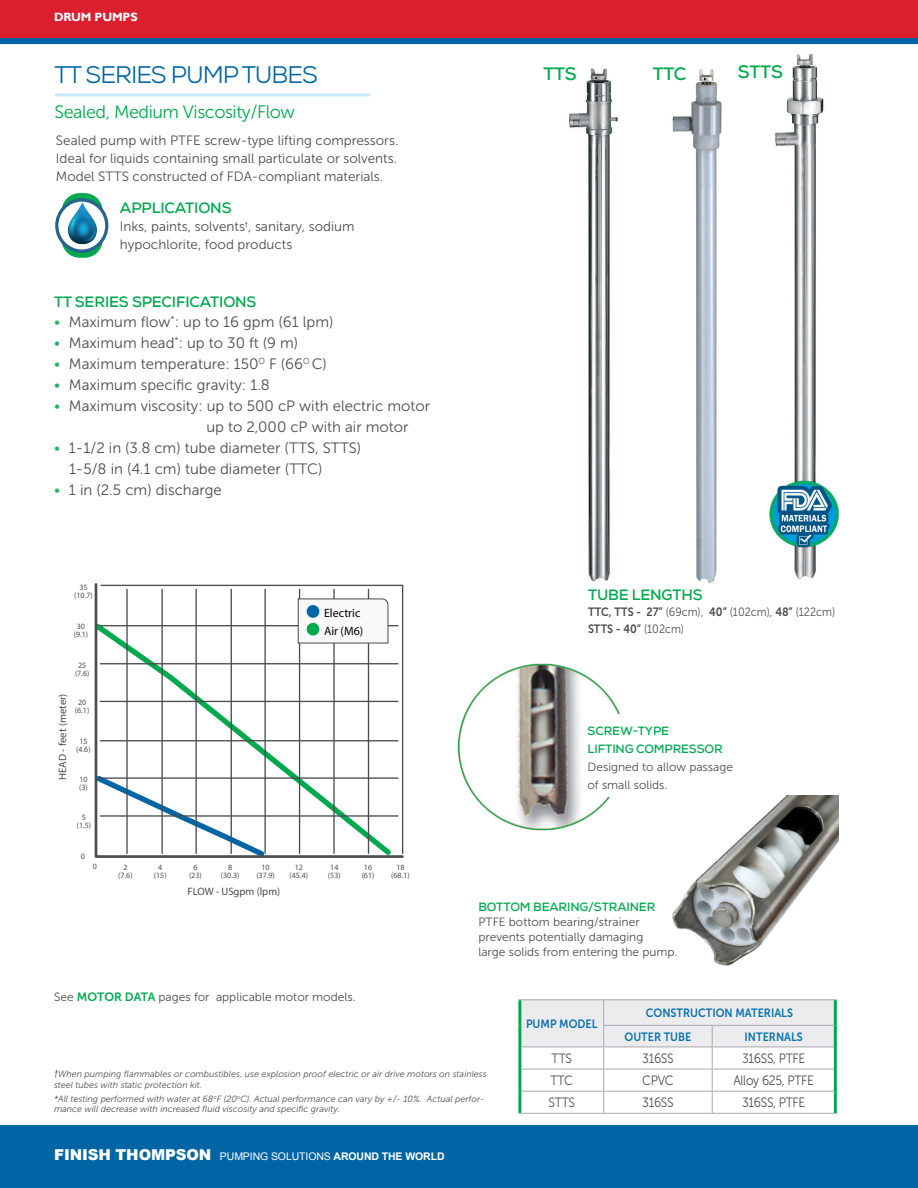
<style>
.page{position:relative;width:918px;height:1188px;background:#fff}
.page>*{position:absolute;margin:0;border:0;box-sizing:border-box;transform-origin:0 0}
.Quotes{font:24px "Nexa";letter-spacing:-.04em;color:#0065a4}
.Quotes-2{font:18px "Museo Sans 300";letter-spacing:-.025em;color:#00a94e}
.Quotes-3{font:700 18px "Nexa";letter-spacing:-.01em;color:#00a94e}
.t1{font:15px "Museo Sans 300";color:#4b4c4d}
.Quotes-4{font:700 15px "Nexa";letter-spacing:-.01em;color:#00a94e}
.t2{font:13.5px/18px "Museo Sans 300";color:#4b4c4d;text-align:justify}
.t3{font:13.5px "Museo Sans 300";letter-spacing:-.025em;color:#4b4c4d;scale:.9 1}
.t4{font:13.5px "Museo Sans 300";color:#4b4c4d;scale:.9 1}
.t5{font:300 12.15px/18px "Nexa";color:#050504}
.t6{font:12px/18px "Museo Sans 300";color:#4b4c4d}
.t7{font:12px/16.5px "Museo Sans 300";color:#4b4c4d;scale:.9 1}
.Quotes-5{font:700 12px "Nexa";letter-spacing:-.01em;color:#00a94e}
.t8{font:12px "Museo Sans 700";color:#0b73ae;scale:.9 1}
.t9{font:700 12px "Gill Sans";letter-spacing:-.01em;color:#fff}
.t10{font:800 10.8px "Nexa";color:#4b4c4d}
.t11{font:800 10.65px "Nexa";color:#4b4c4d}
.t12{font:10.5px "Arial";letter-spacing:-.01em;color:#fff}
.t13{font:italic 9px/10.5px "Museo Sans 300";color:#4b4c4d}
.t14{font:300 8.1px/8.1px "Nexa";color:#4b4c4d;text-align:center}
.t15{font:800 8.1px "Nexa";color:#4b4c4d}
.s1{color:#1eb261}
.s2{font-weight:800}
.s3{font-family:"Museo Sans 700";color:#00a94e}
.s4{font-family:"Museo Sans 700"}
.s5{font-size:10.5px}
.s6{font-weight:900;font-size:15px}
.s7{font-weight:700}
</style>
<div class="page">
<div style="left:0;top:0;width:918px;height:38px;background:#dc1f2f"></div>
<div style="left:0;top:1125px;width:918px;height:63px;background:#0065a4"></div>
<div style="left:0;top:38px;width:918px;height:6px;background:#0065a4"></div>
<img style="left:775px;top:54px;width:49px;height:525px">
<hr style="left:56px;top:93px;width:313px;height:3px;background:#c6eafa">
<img style="left:569px;top:68px;width:50px;height:514px">
<img style="left:672px;top:69px;width:50px;height:515px">
<hr style="left:518px;top:1000px;width:3px;height:25px;background:#00a94e">
<hr style="left:518px;top:1025px;width:3px;height:22px;background:#00a94e">
<hr style="left:518px;top:1047px;width:3px;height:22px;background:#00a94e">
<hr style="left:518px;top:1069px;width:3px;height:22px;background:#00a94e">
<hr style="left:518px;top:1091px;width:3px;height:22px;background:#00a94e">
<hr style="left:518px;top:999px;width:86px;height:1px;background:#a8a9ad">
<hr style="left:604px;top:999px;width:108px;height:1px;background:#a8a9ad">
<hr style="left:712px;top:999px;width:125px;height:1px;background:#a8a9ad">
<svg style="left:520px;top:1000px;width:314px;height:113px"></svg>
<hr style="left:518px;top:1113px;width:86px;height:1px;background:#a8a9ad">
<hr style="left:604px;top:1113px;width:108px;height:1px;background:#a8a9ad">
<hr style="left:712px;top:1113px;width:125px;height:1px;background:#a8a9ad">
<hr style="left:834px;top:1000px;width:3px;height:25px;background:#00a94e">
<hr style="left:834px;top:1025px;width:3px;height:22px;background:#00a94e">
<hr style="left:834px;top:1047px;width:3px;height:22px;background:#00a94e">
<hr style="left:834px;top:1069px;width:3px;height:22px;background:#00a94e">
<hr style="left:834px;top:1091px;width:3px;height:22px;background:#00a94e">
<div style="left:62px;top:193px;width:41px;height:65px;background:#00a94e;border-radius:18px"></div>
<svg style="left:55px;top:198px;width:53px;height:55px"></svg>
<img style="left:62px;top:199px;width:39px;height:49px">
<img style="left:769px;top:475px;width:70px;height:78px">
<svg style="left:94px;top:583px;width:310px;height:275px"></svg>
<hr style="left:100px;top:701px;width:298px;height:1px;background:#4b4c4d">
<hr style="left:264px;top:589px;width:2px;height:264px;background:#4b4c4d">
<hr style="left:299px;top:589px;width:1px;height:264px;background:#4b4c4d">
<hr style="left:333px;top:589px;width:2px;height:264px;background:#4b4c4d">
<hr style="left:368px;top:589px;width:1px;height:264px;background:#4b4c4d">
<svg style="left:298px;top:598px;width:91px;height:46px"></svg>
<div style="left:307px;top:605px;width:12px;height:13px;background:#0065a4;border-radius:50%"></div>
<div style="left:307px;top:623px;width:12px;height:13px;background:#00a94e;border-radius:50%"></div>
<hr style="left:100px;top:777px;width:298px;height:2px;background:#4b4c4d">
<hr style="left:100px;top:663px;width:298px;height:1px;background:#4b4c4d">
<img style="left:457px;top:663px;width:163px;height:168px">
<div style="left:588px;top:715px;width:149px;height:82px;background:#fff"></div>
<img style="left:672px;top:796px;width:166px;height:170px">
<h3 class="t9" style="left:54px;top:10px;width:85px">DRUM PUMPS</h3>
<p class="Quotes" style="left:55px;top:60px;width:265px">TT SERIES PUMP TUBES</p>
<p class="Quotes-2" style="left:54px;top:102px;width:242px">Sealed, Medium Viscosity/Flow</p>
<p class="t2" style="left:56px;top:131px;width:344px">Sealed pump with PTFE screw-type lifting compressors.<br>Ideal for liquids containing small particulate or solvents.<br>Model STTS constructed of FDA-compliant materials.</p>
<p class="Quotes-4" style="left:120px;top:198px;width:113px">APPLICATIONS</p>
<p class="t2" style="left:120px;top:218px;width:236px">Inks, paints, solvents<sup>†</sup>, sanitary, sodium hypochlorite, food products</p>
<p class="Quotes-4" style="left:54px;top:292px;width:204px">TT SERIES SPECIFICATIONS</p>
<p class="t1" style="left:54px;top:313px;width:281px"><span class="s1">•</span> Maximum flow<sup>*</sup>: up to 16 gpm (61 lpm)</p>
<p class="t1" style="left:54px;top:334px;width:246px"><span class="s1">•</span> Maximum head<sup>*</sup>: up to 30 ft (9 m)</p>
<p class="t1" style="left:54px;top:355px;width:274px"><span class="s1">•</span> Maximum temperature: 150<sup>O</sup> F (66<sup>O</sup> C)</p>
<p class="t1" style="left:54px;top:376px;width:217px"><span class="s1">•</span> Maximum specific gravity: 1.8</p>
<p class="t1" style="left:54px;top:397px;width:378px"><span class="s1">•</span> Maximum viscosity: up to 500 cP with electric motor</p>
<p class="t1" style="left:206px;top:418px;width:204px">up to 2,000 cP with air motor</p>
<p class="t1" style="left:54px;top:439px;width:309px"><span class="s1">•</span> 1-1/2 in (3.8 cm) tube diameter (TTS, STTS)</p>
<p class="t1" style="left:69px;top:460px;width:255px">1-5/8 in (4.1 cm) tube diameter (TTC)</p>
<p class="t1" style="left:54px;top:481px;width:169px"><span class="s1">•</span> 1 in (2.5 cm) discharge</p>
<p class="t14" style="left:74px;top:583px;width:20px"><span class="s2">35 </span>(10.7)</p>
<p class="t14" style="left:74px;top:622px;width:16px"><span class="s2">30 </span>(9.1)</p>
<p class="t11" style="left:56px;top:780px;width:88px;rotate:-90deg">HEAD - feet (meter)</p>
<p class="t14" style="left:75px;top:661px;width:16px"><span class="s2">25 </span>(7.6)</p>
<p class="t14" style="left:75px;top:698px;width:16px"><span class="s2">20 </span>(6.1)</p>
<p class="t14" style="left:76px;top:737px;width:16px"><span class="s2">15 </span>(4.6)</p>
<p class="t14" style="left:79px;top:775px;width:10px;text-align:left"><span class="s2">10 </span>(3)</p>
<p class="t14" style="left:77px;top:813px;width:16px"><span class="s2">5 </span>(1.5)</p>
<p class="t15" style="left:81px;top:851px;width:6px">0</p>
<p class="t5" style="left:324px;top:604px;width:41px">Electric<br>Air (M6)</p>
<p class="t15" style="left:93px;top:861px;width:6px">0</p>
<p class="t14" style="left:328px;top:864px;width:14px;text-align:left"><span class="s2">14 </span>(53)</p>
<p class="t14" style="left:362px;top:864px;width:14px;text-align:left"><span class="s2">16 </span>(61)</p>
<p class="t14" style="left:391px;top:864px;width:20px"><span class="s2">18 </span>(68.1)</p>
<p class="t10" style="left:188px;top:885px;width:94px">FLOW - USgpm (lpm)</p>
<p class="t14" style="left:118px;top:864px;width:16px"><span class="s2">2 </span>(7.6)</p>
<p class="t14" style="left:154px;top:864px;width:14px"><span class="s2">4 </span>(15)</p>
<p class="t14" style="left:189px;top:864px;width:14px"><span class="s2">6 </span>(23)</p>
<p class="t14" style="left:221px;top:864px;width:20px"><span class="s2">8 </span>(30.3)</p>
<p class="t14" style="left:256px;top:864px;width:20px"><span class="s2">10 </span>(37.9)</p>
<p class="t14" style="left:290px;top:864px;width:20px"><span class="s2">12 </span>(45.4)</p>
<p class="t6" style="left:54px;top:988px;width:303px">See <span class="s3">MOTOR DATA</span> pages for applicable motor models.</p>
<p class="Quotes-3" style="left:543px;top:62px;width:35px">TTS</p>
<p class="Quotes-3" style="left:653px;top:62px;width:35px">TTC</p>
<p class="Quotes-3" style="left:738px;top:60px;width:46px">STTS</p>
<p class="Quotes-4" style="left:588px;top:585px;width:116px">TUBE LENGTHS</p>
<p class="t7" style="left:588px;top:604px;width:276px"><span class="s4">TTC, TTS - 27”</span> (69cm), <span class="s4">40”</span> (102cm), <span class="s4">48”</span> (122cm)<br><span class="s4">STTS - 40”</span> (102cm)</p>
<p class="Quotes-5" style="left:588px;top:723px;width:83px">SCREW-TYPE</p>
<p class="Quotes-5" style="left:588px;top:741px;width:137px">LIFTING COMPRESSOR</p>
<p class="t6" style="left:588px;top:758px;width:147px">Designed to allow passage of small solids.</p>
<p class="Quotes-5" style="left:479px;top:899px;width:178px">BOTTOM BEARING/STRAINER</p>
<p class="t6" style="left:478px;top:913px;width:163px">PTFE bottom bearing/strainer</p>
<p class="t6" style="left:478px;top:928px;width:166px">prevents potentially damaging</p>
<p class="t6" style="left:478px;top:943px;width:201px">large solids from entering the pump.</p>
<p class="t8" style="left:526px;top:1017px;width:81px">PUMP MODEL</p>
<p class="t8" style="left:646px;top:1006px;width:165px">CONSTRUCTION MATERIALS</p>
<p class="t8" style="left:625px;top:1030px;width:76px">OUTER TUBE</p>
<p class="t8" style="left:745px;top:1030px;width:66px">INTERNALS</p>
<p class="t13" style="left:54px;top:1069px;width:434px"><span class="s5">†</span>When pumping flammables or combustibles, use explosion proof electric or air drive motors on stainless steel tubes with static protection kit.</p>
<p class="t13" style="left:54px;top:1094px;width:432px">*All testing performed with water at 68<sup>o</sup>F (20<sup>o</sup>C). Actual performance can vary by +/- 10%. Actual perfor&shy;mance will decrease with increased fluid viscosity and specific gravity.</p>
<p class="t12" style="left:54px;top:1150px;width:392px"><span class="s6">FINISH THOMPSON</span> PUMPING SOLUTIONS <span class="s7">AROUND THE WORLD</span></p>
<p class="t4" style="left:552px;top:1051px;width:24px">TTS</p>
<p class="t4" style="left:642px;top:1051px;width:37px">316SS</p>
<p class="t3" style="left:742px;top:1051px;width:72px">316SS, PTFE</p>
<p class="t4" style="left:550px;top:1073px;width:27px">TTC</p>
<p class="t4" style="left:642px;top:1073px;width:37px">CPVC</p>
<p class="t3" style="left:733px;top:1073px;width:91px">Alloy 625, PTFE</p>
<p class="t4" style="left:548px;top:1095px;width:31px">STTS</p>
<p class="t4" style="left:642px;top:1095px;width:37px">316SS</p>
<p class="t3" style="left:742px;top:1095px;width:72px">316SS, PTFE</p>
</div>
